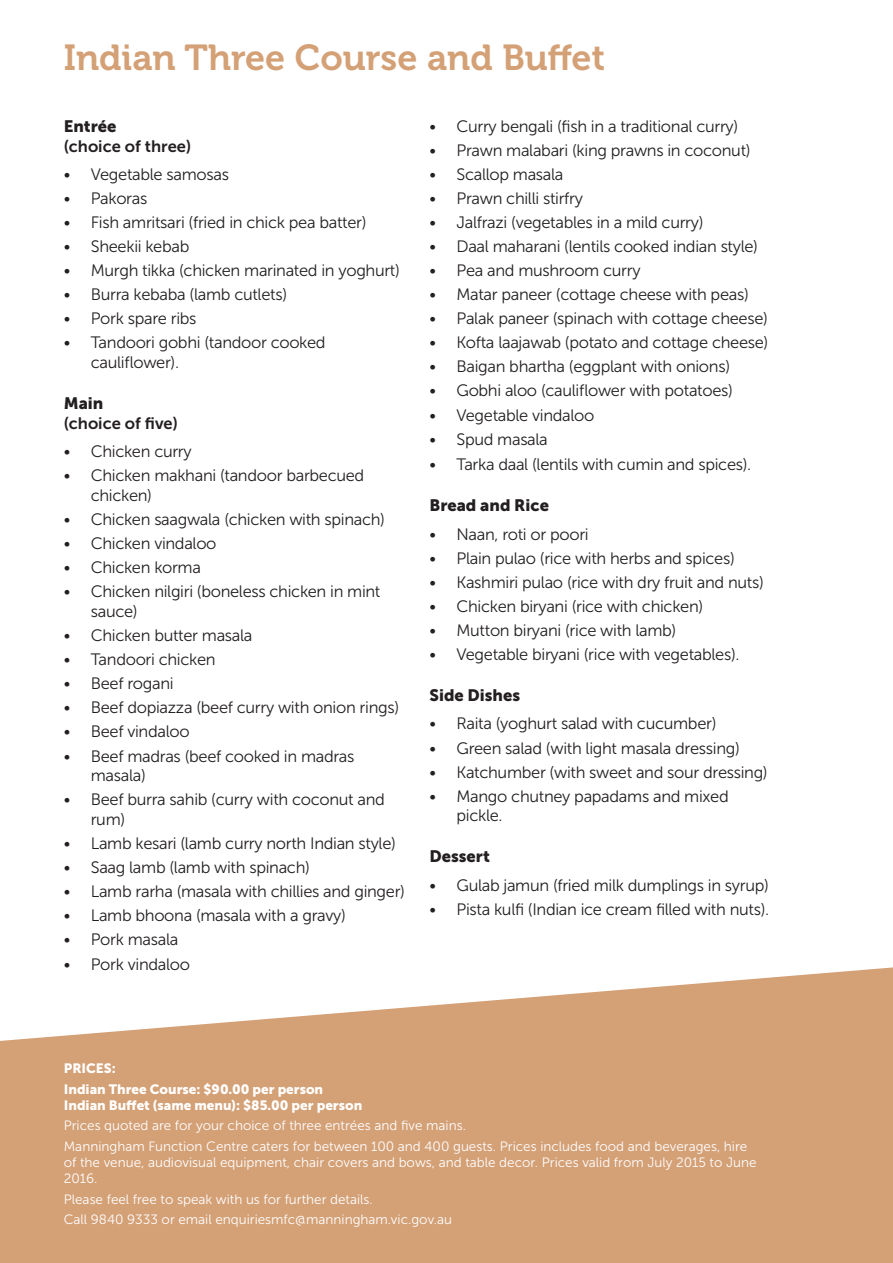
<style>
.page{position:relative;width:893px;height:1263px;background:#fff}
.page>*{position:absolute;margin:0;border:0;box-sizing:border-box;transform-origin:0 0}
.t1{font:36px "Museo 700";color:#d4a076}
.t2{font:16.5px/19.8px "Museo Sans 300";letter-spacing:-.02em;color:#231f20}
.Subheading{font:16.5px/19.8px "Museo Sans 700";color:#231f20}
.Subheading-2{font:16.5px "Museo Sans 900";color:#231f20}
.t3{font:13.5px/16.2px "Museo Sans 300";color:#fff}
.t4{font:13.5px "Museo Sans 900";color:#fff}
.s1{font-family:"Museo Sans 900"}
</style>
<div class="page">
<svg style="left:0;top:967px;width:893px;height:296px;background:#d9ab87"></svg>
<p class="t1" style="left:64px;top:37px;width:543px">Indian Three Course and Buffet</p>
<p class="Subheading" style="left:64px;top:116px;width:129px"><span class="s1">Entrée<br></span>(choice of three)</p>
<p class="t2" style="left:64px;top:164px;width:167px">• Vegetable samosas</p>
<p class="t2" style="left:64px;top:189px;width:85px">• Pakoras</p>
<p class="t2" style="left:64px;top:213px;width:304px">• Fish amritsari (fried in chick pea batter)</p>
<p class="t2" style="left:64px;top:237px;width:127px">• Sheekii kebab</p>
<p class="t2" style="left:64px;top:261px;width:338px">• Murgh tikka (chicken marinated in yoghurt)</p>
<p class="t2" style="left:64px;top:285px;width:225px">• Burra kebaba (lamb cutlets)</p>
<p class="t2" style="left:64px;top:309px;width:134px">• Pork spare ribs</p>
<p class="t2" style="left:91px;top:333px;width:236px;text-indent:-27px">• Tandoori gobhi (tandoor cooked cauliflower).</p>
<p class="Subheading" style="left:64px;top:394px;width:116px"><span class="s1">Main<br></span>(choice of five)</p>
<p class="t2" style="left:64px;top:442px;width:129px">• Chicken curry</p>
<p class="t2" style="left:91px;top:466px;width:275px;text-indent:-27px">• Chicken makhani (tandoor barbecued chicken)</p>
<p class="t2" style="left:64px;top:510px;width:323px">• Chicken saagwala (chicken with spinach)</p>
<p class="t2" style="left:64px;top:534px;width:154px">• Chicken vindaloo</p>
<p class="t2" style="left:64px;top:558px;width:139px">• Chicken korma</p>
<p class="t2" style="left:91px;top:582px;width:291px;text-indent:-27px">• Chicken nilgiri (boneless chicken in mint sauce)</p>
<p class="t2" style="left:64px;top:626px;width:190px">• Chicken butter masala</p>
<p class="t2" style="left:64px;top:650px;width:153px">• Tandoori chicken</p>
<p class="t2" style="left:64px;top:674px;width:111px">• Beef rogani</p>
<p class="t2" style="left:64px;top:698px;width:337px">• Beef dopiazza (beef curry with onion rings)</p>
<p class="t2" style="left:64px;top:722px;width:127px">• Beef vindaloo</p>
<p class="t2" style="left:91px;top:746px;width:265px;text-indent:-27px">• Beef madras (beef cooked in madras masala)</p>
<p class="t2" style="left:91px;top:790px;width:296px;text-indent:-27px">• Beef burra sahib (curry with coconut and rum)</p>
<p class="t2" style="left:64px;top:834px;width:334px">• Lamb kesari (lamb curry north Indian style)</p>
<p class="t2" style="left:64px;top:858px;width:248px">• Saag lamb (lamb with spinach)</p>
<p class="t2" style="left:64px;top:882px;width:343px">• Lamb rarha (masala with chillies and ginger)</p>
<p class="t2" style="left:64px;top:906px;width:283px">• Lamb bhoona (masala with a gravy)</p>
<p class="t2" style="left:64px;top:930px;width:116px">• Pork masala</p>
<p class="t2" style="left:64px;top:954px;width:128px">• Pork vindaloo</p>
<p class="t2" style="left:429px;top:116px;width:310px">• Curry bengali (fish in a traditional curry)</p>
<p class="t2" style="left:429px;top:140px;width:323px">• Prawn malabari (king prawns in coconut)</p>
<p class="t2" style="left:429px;top:164px;width:136px">• Scallop masala</p>
<p class="t2" style="left:429px;top:189px;width:155px">• Prawn chilli stirfry</p>
<p class="t2" style="left:429px;top:213px;width:275px">• Jalfrazi (vegetables in a mild curry)</p>
<p class="t2" style="left:429px;top:237px;width:330px">• Daal maharani (lentils cooked indian style)</p>
<p class="t2" style="left:429px;top:261px;width:213px">• Pea and mushroom curry</p>
<p class="t2" style="left:429px;top:285px;width:321px">• Matar paneer (cottage cheese with peas)</p>
<p class="t2" style="left:429px;top:309px;width:340px">• Palak paneer (spinach with cottage cheese)</p>
<p class="t2" style="left:429px;top:333px;width:340px">• Kofta laajawab (potato and cottage cheese)</p>
<p class="t2" style="left:429px;top:357px;width:302px">• Baigan bhartha (eggplant with onions)</p>
<p class="t2" style="left:429px;top:381px;width:305px">• Gobhi aloo (cauliflower with potatoes)</p>
<p class="t2" style="left:429px;top:405px;width:166px">• Vegetable vindaloo</p>
<p class="t2" style="left:429px;top:429px;width:120px">• Spud masala</p>
<p class="t2" style="left:429px;top:455px;width:323px">• Tarka daal (lentils with cumin and spices).</p>
<p class="Subheading-2" style="left:429px;top:496px;width:121px">Bread and Rice</p>
<p class="t2" style="left:429px;top:524px;width:161px">• Naan, roti or poori</p>
<p class="t2" style="left:429px;top:548px;width:307px">• Plain pulao (rice with herbs and spices)</p>
<p class="t2" style="left:429px;top:572px;width:336px">• Kashmiri pulao (rice with dry fruit and nuts)</p>
<p class="t2" style="left:429px;top:596px;width:275px">• Chicken biryani (rice with chicken)</p>
<p class="t2" style="left:429px;top:620px;width:248px">• Mutton biryani (rice with lamb)</p>
<p class="t2" style="left:429px;top:645px;width:312px">• Vegetable biryani (rice with vegetables).</p>
<p class="Subheading-2" style="left:429px;top:686px;width:92px">Side Dishes</p>
<p class="t2" style="left:429px;top:714px;width:288px">• Raita (yoghurt salad with cucumber)</p>
<p class="t2" style="left:429px;top:738px;width:312px">• Green salad (with light masala dressing)</p>
<p class="t2" style="left:429px;top:762px;width:340px">• Katchumber (with sweet and sour dressing)</p>
<p class="t2" style="left:456px;top:786px;width:274px;text-indent:-27px">• Mango chutney papadams and mixed pickle.</p>
<p class="Subheading-2" style="left:429px;top:847px;width:62px">Dessert</p>
<p class="t2" style="left:429px;top:875px;width:341px">• Gulab jamun (fried milk dumplings in syrup)</p>
<p class="t2" style="left:429px;top:899px;width:341px">• Pista kulfi (Indian ice cream filled with nuts).</p>
<p class="t4" style="left:64px;top:1061px;width:53px">PRICES:</p>
<p class="t4" style="left:64px;top:1081px;width:261px">Indian Three Course: $90.00 per person</p>
<p class="t4" style="left:64px;top:1097px;width:300px">Indian Buffet (same menu): $85.00 per person</p>
<p class="t3" style="left:64px;top:1118px;width:404px">Prices quoted are for your choice of three entrées and five mains.</p>
<p class="t3" style="left:64px;top:1138px;width:694px">Manningham Function Centre caters for between 100 and 400 guests. Prices includes food and beverages, hire of the venue, audiovisual equipment, chair covers and bows, and table decor. Prices valid from July 2015 to June<br>2016.</p>
<p class="t3" style="left:64px;top:1191px;width:311px">Please feel free to speak with us for further details.</p>
<p class="t3" style="left:64px;top:1211px;width:390px">Call 9840 9333 or email enquiriesmfc@manningham.vic.gov.au</p>
</div>
